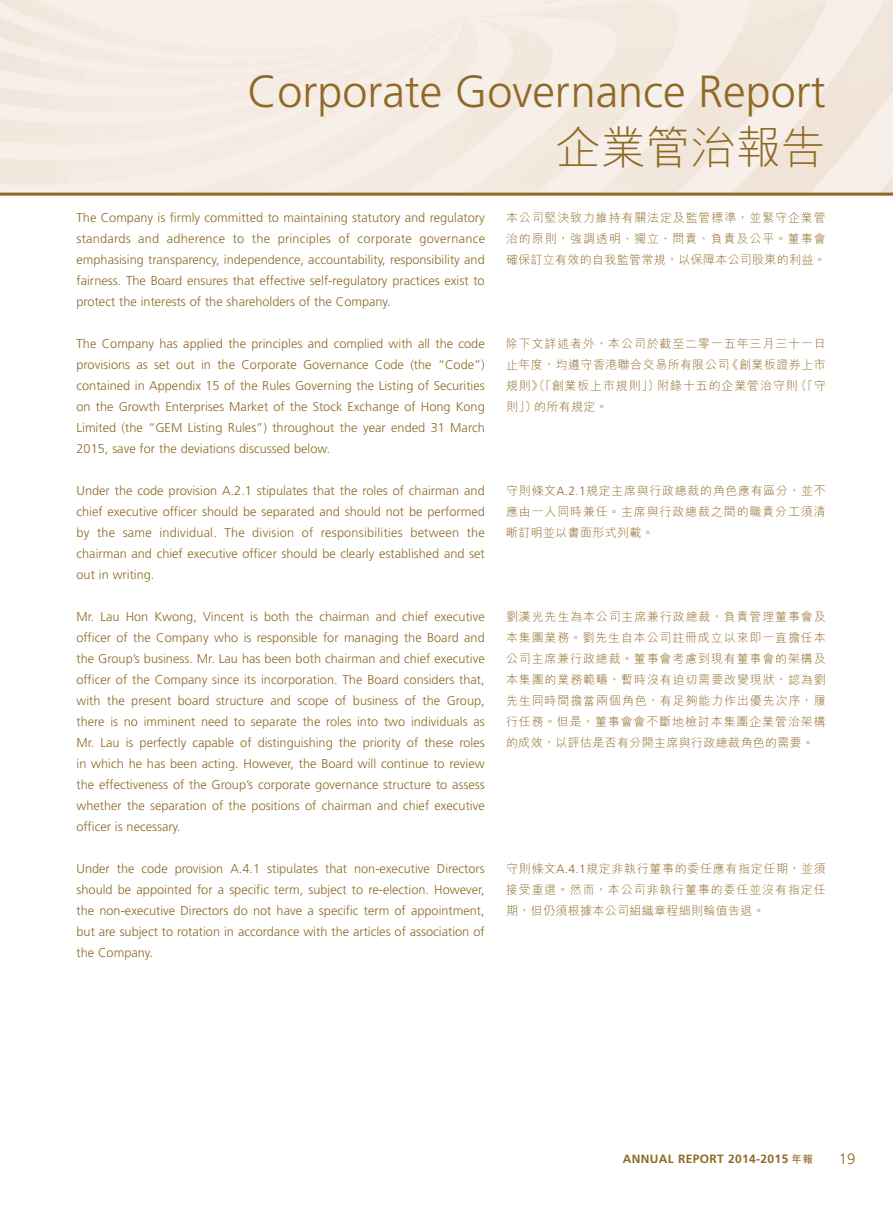
<style>
.page{position:relative;width:893px;height:1212px;background:#fff}
.page>*{position:absolute;margin:0;border:0;box-sizing:border-box;transform-origin:0 0}
.t1{font:300 45px "Frutiger LT Std";color:#8f6a26}
.t2{font:300 45px "M Hei HK";color:#8f6a26}
.t3{font:300 15px "Frutiger LT Std";color:#8f6a26}
.t4{font:300 12.75px/21px "Frutiger LT Std";color:#8f6a26;text-align:justify}
.t5{font:300 12px/21px "M Hei HK";letter-spacing:.055em;color:#8f6a26;text-align:justify}
.t6{font:700 12px "Frutiger LT Std";letter-spacing:.03em;color:#8f6a26}
.s1{font-family:"Frutiger LT Std"}
.s2{font-family:"M Hei HK";font-size:10.5px}
</style>
<div class="page">
<hr style="left:0;top:193px;width:893px;height:3px;background:#8f6a26">
<h1 class="t1" style="left:247px;top:66px;width:580px">Corporate Governance Report</h1>
<h1 class="t2" style="left:556px;top:116px;width:271px">企業管治報告</h1>
<p class="t4" style="left:77px;top:207px;width:410px">The Company is firmly committed to maintaining statutory and regulatory standards and adherence to the principles of corporate governance emphasising transparency, independence, accountability, responsibility and fairness. The Board ensures that effective self-regulatory practices exist to protect the interests of the shareholders of the Company.</p>
<p class="t4" style="left:77px;top:333px;width:410px">The Company has applied the principles and complied with all the code provisions as set out in the Corporate Governance Code (the “Code”) contained in Appendix 15 of the Rules Governing the Listing of Securities on the Growth Enterprises Market of the Stock Exchange of Hong Kong Limited (the “GEM Listing Rules”) throughout the year ended 31 March 2015, save for the deviations discussed below.</p>
<p class="t4" style="left:77px;top:480px;width:410px">Under the code provision A.2.1 stipulates that the roles of chairman and chief executive officer should be separated and should not be performed by the same individual. The division of responsibilities between the chairman and chief executive officer should be clearly established and set out in writing.</p>
<p class="t4" style="left:77px;top:606px;width:410px">Mr. Lau Hon Kwong, Vincent is both the chairman and chief executive officer of the Company who is responsible for managing the Board and the Group’s business. Mr. Lau has been both chairman and chief executive officer of the Company since its incorporation. The Board considers that, with the present board structure and scope of business of the Group, there is no imminent need to separate the roles into two individuals as Mr. Lau is perfectly capable of distinguishing the priority of these roles in which he has been acting. However, the Board will continue to review the effectiveness of the Group’s corporate governance structure to assess whether the separation of the positions of chairman and chief executive officer is necessary.</p>
<p class="t4" style="left:77px;top:858px;width:410px">Under the code provision A.4.1 stipulates that non-executive Directors should be appointed for a specific term, subject to re-election. However, the non-executive Directors do not have a specific term of appointment, but are subject to rotation in accordance with the articles of association of the Company.</p>
<p class="t5" style="left:506px;top:206px;width:321px">本公司堅決致力維持有關法定及監管標準，並緊守企業管治的原則，強調透明、獨立、問責、負責及公平。董事會確保訂立有效的自我監管常規，以保障本公司股東的利益。</p>
<p class="t5" style="left:506px;top:332px;width:321px">除下文詳述者外，本公司於截至二零一五年三月三十一日止年度，均遵守香港聯合交易所有限公司《創業板證券上市規則》（「創業板上市規則」）附錄十五的企業管治守則（「守則」）的所有規定。</p>
<p class="t5" style="left:506px;top:479px;width:321px">守則條文<span class="s1">A.2.1</span>規定主席與行政總裁的角色應有區分，並不應由一人同時兼任。主席與行政總裁之間的職責分工須清晰訂明並以書面形式列載。</p>
<p class="t5" style="left:506px;top:605px;width:321px">劉漢光先生為本公司主席兼行政總裁，負責管理董事會及本集團業務。劉先生自本公司註冊成立以來即一直擔任本公司主席兼行政總裁。董事會考慮到現有董事會的架構及本集團的業務範疇，暫時沒有迫切需要改變現狀，認為劉先生同時間擔當兩個角色，有足夠能力作出優先次序，履行任務。但是，董事會會不斷地檢討本集團企業管治架構的成效，以評估是否有分開主席與行政總裁角色的需要。</p>
<p class="t5" style="left:506px;top:857px;width:321px">守則條文<span class="s1">A.4.1</span>規定非執行董事的委任應有指定任期，並須接受重選。然而，本公司非執行董事的委任並沒有指定任期，但仍須根據本公司組織章程細則輪值告退。</p>
<p class="t6" style="left:623px;top:1151px;width:192px">ANNUAL REPORT 2014-2015 <span class="s2">年報</span></p>
<p class="t3" style="left:839px;top:1150px;width:18px">19</p>
</div>
